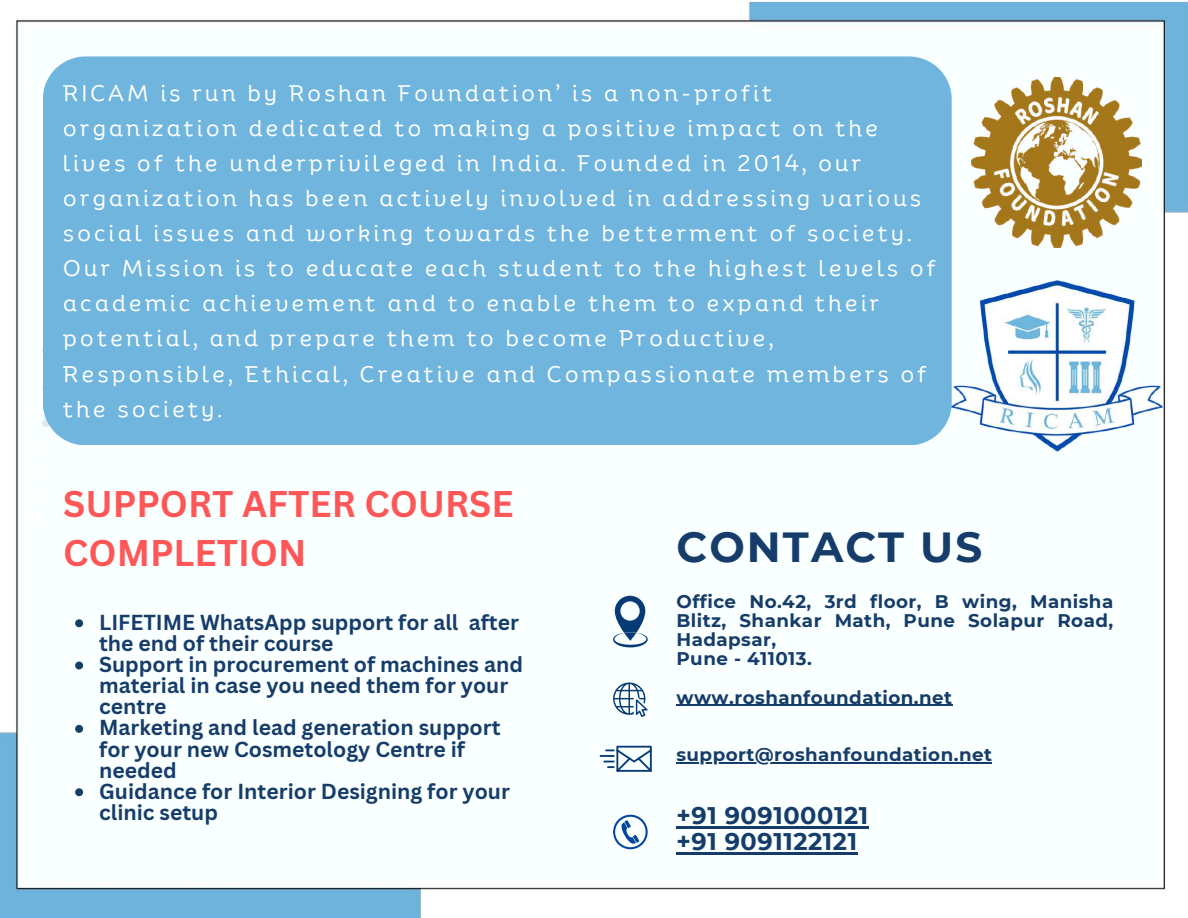
<style>
.page{position:relative;width:1188px;height:918px;background:#fff}
.page>*{position:absolute;margin:0;border:0;box-sizing:border-box;transform-origin:0 0}
.t1{font:700 42px "Montserrat";letter-spacing:.05em;color:#163d69}
.t2{font:700 36.15px/48.9px "Canva Sans";color:#ff5757}
.t3{font:700 24px/25.8px "Montserrat";letter-spacing:.025em;color:#163d69}
.t4{font:22.05px/35.1px "Binate Display";letter-spacing:.15em;color:#fff}
.t5{font:700 21.15px/21.1px "Canva Sans";color:#163d69}
.t6{font:700 18.3px/19.2px "Montserrat";letter-spacing:.025em;color:#163d69}
</style>
<div class="page">
<img style="left:0;top:1px;width:1188px;height:917px">
<div style="left:43px;top:56px;width:908px;height:389px;background:#70b5dd"></div>
<svg style="left:613px;top:815px;width:35px;height:34px"></svg>
<svg style="left:613px;top:683px;width:35px;height:34px"></svg>
<svg style="left:613px;top:596px;width:35px;height:51px"></svg>
<img style="left:972px;top:78px;width:170px;height:170px">
<img style="left:952px;top:253px;width:210px;height:210px">
<svg style="left:600px;top:746px;width:51px;height:26px"></svg>
<svg style="left:75px;top:619px;width:8px;height:8px"></svg>
<svg style="left:75px;top:662px;width:8px;height:7px"></svg>
<svg style="left:75px;top:725px;width:8px;height:8px"></svg>
<svg style="left:75px;top:788px;width:8px;height:8px"></svg>
<hr style="left:677px;top:705px;width:276px;height:1px;background:#163d69">
<hr style="left:677px;top:762px;width:315px;height:1px;background:#163d69">
<hr style="left:677px;top:826px;width:192px;height:2px;background:#163d69">
<hr style="left:677px;top:852px;width:181px;height:2px;background:#163d69">
<p class="t4" style="left:63px;top:72px;width:874px">RICAM is run by Roshan Foundation’ is a non-profit organization dedicated to making a positive impact on the lives of the underprivileged in India. Founded in 2014, our organization has been actively involved in addressing various social issues and working towards the betterment of society.<br>Our Mission is to educate each student to the highest levels of academic achievement and to enable them to expand their potential, and prepare them to become Productive, Responsible, Ethical, Creative and Compassionate members of the society.</p>
<h2 class="t2" style="left:63px;top:479px;width:452px">SUPPORT AFTER COURSE<br>COMPLETION</h2>
<p class="t5" style="left:99px;top:611px;width:425px">LIFETIME WhatsApp support for all after the end of their course<br>Support in procurement of machines and material in case you need them for your centre<br>Marketing and lead generation support for your new Cosmetology Centre if needed<br>Guidance for Interior Designing for your clinic setup</p>
<h1 class="t1" style="left:677px;top:521px;width:307px">CONTACT US</h1>
<p class="t6" style="left:677px;top:592px;width:438px">Office No.42, 3rd floor, B wing, Manisha<br>Blitz, Shankar Math, Pune Solapur Road,<br>Hadapsar,<br>Pune - 411013.</p>
<p class="t6" style="left:677px;top:687px;width:277px">www.roshanfoundation.net</p>
<p class="t6" style="left:677px;top:745px;width:317px">support@roshanfoundation.net</p>
<p class="t3" style="left:677px;top:802px;width:193px">+91 9091000121 +91 9091122121</p>
</div>
